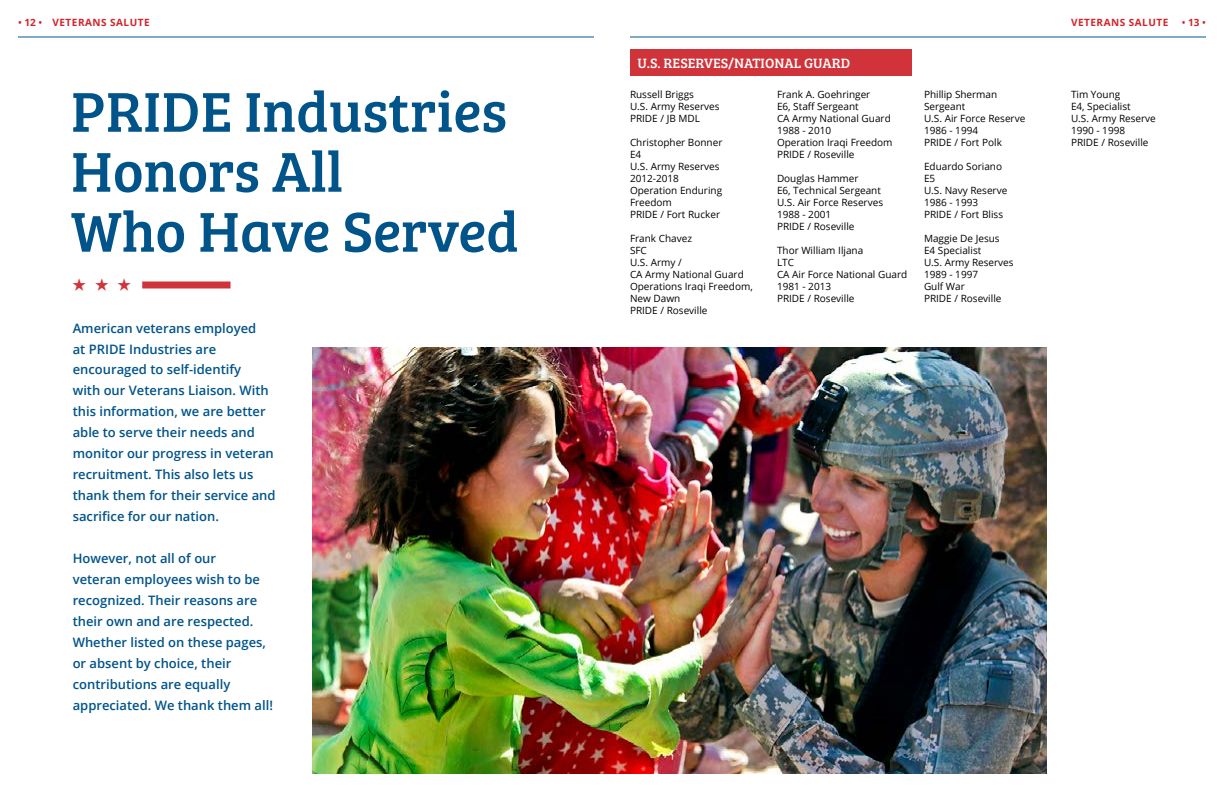
<style>
.page{position:relative;width:1224px;height:792px;background:#fff}
.page>*{position:absolute;margin:0;border:0;box-sizing:border-box;transform-origin:0 0}
.t1{font:58px/60px "Bree Serif";color:#00548a}
.t2{font:14px "Bree Serif";color:#fff}
.t3{font:600 13px/21px "Open Sans";color:#00548a}
.t4{font:10px/12px "Open Sans";color:#000}
.t5{font:700 10px "Open Sans";letter-spacing:.05em;color:#d2232a}
.t6{font:600 10px "Open Sans";color:#d2232a}
.s1{font-weight:600}
.s2{font-weight:700}
</style>
<div class="page">
<div style="left:630px;top:49px;width:282px;height:27px;background:#d0343a"></div>
<img style="left:312px;top:347px;width:735px;height:427px">
<div style="left:142px;top:281px;width:89px;height:7px;background:#d0343a"></div>
<hr style="left:18px;top:37px;width:576px;height:1px;background:#00548a">
<hr style="left:630px;top:37px;width:576px;height:1px;background:#00548a">
<p class="t5" style="left:18px;top:15px;width:133px"><span class="s1">•</span> 12 <span class="s1">•</span> VETERANS SALUTE</p>
<p class="t5" style="left:1071px;top:15px;width:99px">VETERANS SALUTE</p>
<p class="t6" style="left:1182px;top:15px;width:26px">• <span class="s2">13</span> •</p>
<h1 class="t1" style="left:71px;top:78px;width:449px">PRIDE Industries<br>Honors All<br>Who Have Served</h1>
<p class="t3" style="left:73px;top:317px;width:204px">American veterans employed<br>at PRIDE Industries are encouraged to self-identify<br>with our Veterans Liaison. With this information, we are better able to serve their needs and monitor our progress in veteran recruitment. This also lets us thank them for their service and sacrifice for our nation.</p>
<h3 class="t3" style="left:73px;top:548px;width:202px">However, not all of our<br>veteran employees wish to be recognized. Their reasons are their own and are respected.<br>Whether listed on these pages, or absent by choice, their contributions are equally appreciated. We thank them all!</h3>
<h2 class="t2" style="left:637px;top:52px;width:214px">U.S. RESERVES/NATIONAL GUARD</h2>
<p class="t4" style="left:630px;top:88px;width:91px">Russell Briggs<br>U.S. Army Reserves<br>PRIDE / JB MDL</p>
<p class="t4" style="left:630px;top:136px;width:94px">Christopher Bonner<br>E4<br>U.S. Army Reserves<br>2012-2018<br>Operation Enduring<br>Freedom<br>PRIDE / Fort Rucker</p>
<p class="t4" style="left:630px;top:232px;width:124px">Frank Chavez<br>SFC<br>U.S. Army /<br>CA Army National Guard<br>Operations Iraqi Freedom,<br>New Dawn<br>PRIDE / Roseville</p>
<p class="t4" style="left:777px;top:88px;width:117px">Frank A. Goehringer<br>E6, Staff Sergeant<br>CA Army National Guard<br>1988 - 2010<br>Operation Iraqi Freedom<br>PRIDE / Roseville</p>
<p class="t4" style="left:777px;top:172px;width:108px">Douglas Hammer<br>E6, Technical Sergeant<br>U.S. Air Force Reserves<br>1988 - 2001<br>PRIDE / Roseville</p>
<p class="t4" style="left:777px;top:244px;width:132px">Thor William Iljana<br>LTC<br>CA Air Force National Guard<br>1981 - 2013<br>PRIDE / Roseville</p>
<p class="t4" style="left:924px;top:88px;width:103px">Phillip Sherman<br>Sergeant<br>U.S. Air Force Reserve<br>1986 - 1994<br>PRIDE / Fort Polk</p>
<p class="t4" style="left:924px;top:160px;width:85px">Eduardo Soriano<br>E5<br>U.S. Navy Reserve<br>1986 - 1993<br>PRIDE / Fort Bliss</p>
<p class="t4" style="left:924px;top:232px;width:91px">Maggie De Jesus<br>E4 Specialist<br>U.S. Army Reserves<br>1989 - 1997<br>Gulf War<br>PRIDE / Roseville</p>
<p class="t4" style="left:1071px;top:88px;width:86px">Tim Young<br>E4, Specialist<br>U.S. Army Reserve<br>1990 - 1998<br>PRIDE / Roseville</p>
</div>
